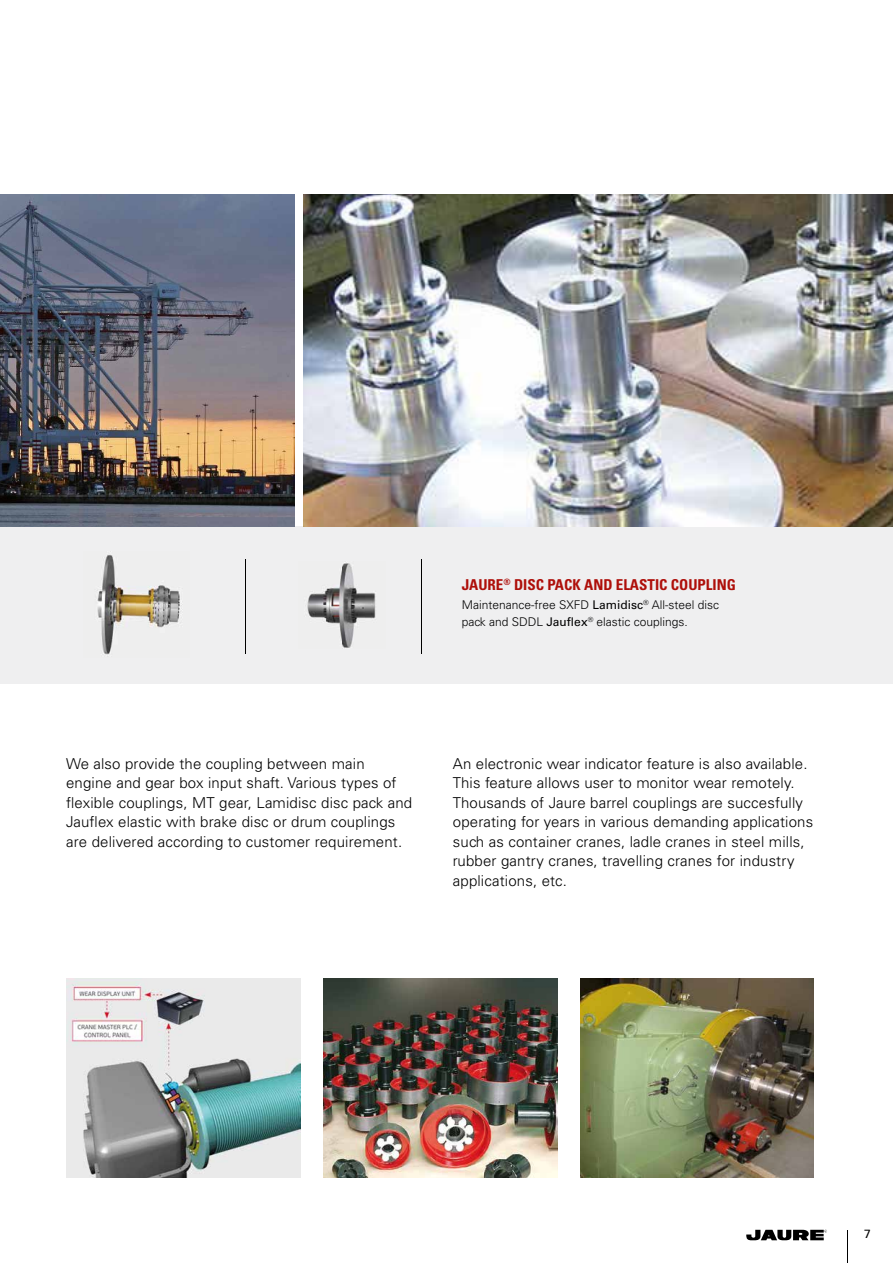
<style>
.page{position:relative;width:893px;height:1263px;background:#fff}
.page>*{position:absolute;margin:0;border:0;box-sizing:border-box;transform-origin:0 0}
.t1{font:300 15px/19.5px "Univers LT Std";letter-spacing:.01em;color:#000}
.t2{font:700 condensed 15px "Univers LT Std";color:#ae0f0a}
.t3{font:300 12px/16.5px "Univers LT Std";color:#000}
.t4{font:12px "Univers LT Std";color:#000}
.s1{font-weight:400}
</style>
<div class="page">
<div style="left:0;top:526px;width:893px;height:157px;background:#efeff0"></div>
<img style="left:97px;top:555px;width:85px;height:100px">
<img style="left:307px;top:562px;width:69px;height:86px">
<hr style="left:422px;top:559px;width:1px;height:95px;background:#000">
<hr style="left:246px;top:559px;width:1px;height:95px;background:#000">
<img style="left:66px;top:978px;width:234px;height:200px">
<img style="left:580px;top:978px;width:234px;height:200px">
<img style="left:323px;top:978px;width:234px;height:200px">
<img style="left:0;top:194px;width:295px;height:332px">
<img style="left:303px;top:194px;width:590px;height:332px">
<svg style="left:746px;top:1230px;width:81px;height:10px"></svg>
<hr style="left:847px;top:1230px;width:1px;height:33px;background:#000">
<p class="t2" style="left:462px;top:575px;width:276px">JAURE<sup>®</sup> DISC PACK AND ELASTIC COUPLING</p>
<p class="t3" style="left:462px;top:597px;width:259px">Maintenance-free SXFD <span class="s1">Lamidisc</span><sup>®</sup> All-steel disc pack and SDDL <span class="s1">Jauflex</span><sup>®</sup> elastic couplings.</p>
<p class="t1" style="left:66px;top:754px;width:348px">We also provide the coupling between main engine and gear box input shaft. Various types of flexible couplings, MT gear, Lamidisc disc pack and Jauflex elastic with brake disc or drum couplings are delivered according to customer requirement.</p>
<p class="t1" style="left:453px;top:754px;width:362px">An electronic wear indicator feature is also available.<br>This feature allows user to monitor wear remotely.<br>Thousands of Jaure barrel couplings are succesfully operating for years in various demanding applications such as container cranes, ladle cranes in steel mills, rubber gantry cranes, travelling cranes for industry applications, etc.</p>
<p class="t4" style="left:864px;top:1227px;width:8px">7</p>
</div>
